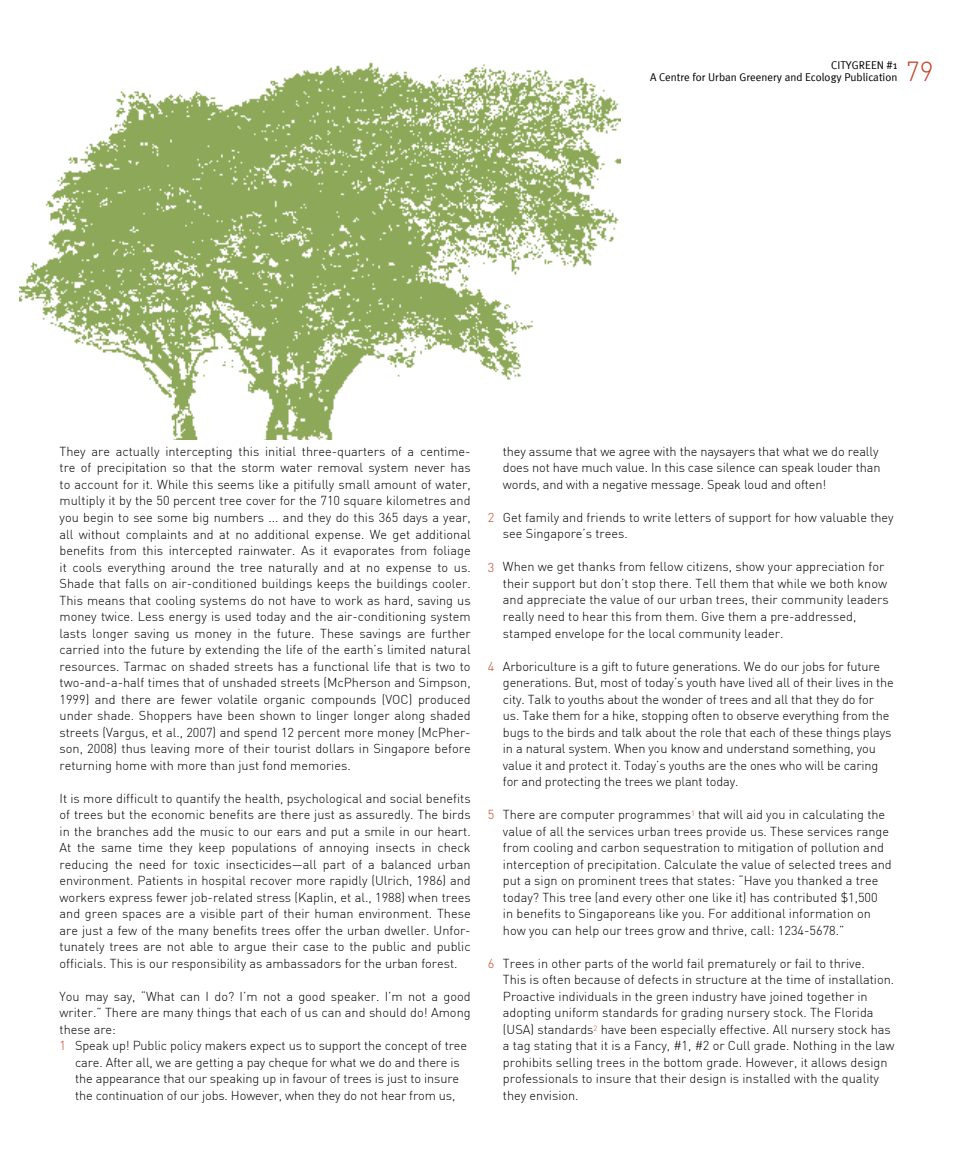
<style>
.page{position:relative;width:957px;height:1170px;background:#fff}
.page>*{position:absolute;margin:0;border:0;box-sizing:border-box;transform-origin:0 0}
.t1{font:300 27px "DIN";color:#c64529}
.t2{font:300 12.75px/16.5px "DIN";color:#000}
.t3{font:300 12.75px "DIN";color:#c64529}
.t4{font:11.25px/12px "Meta Plus Normal";color:#000;text-align:right}
</style>
<div class="page">
<img style="left:19px;top:62px;width:602px;height:377px">
<p class="t4" style="left:650px;top:58px;width:249px">CITYGREEN #1<br>A Centre for Urban Greenery and Ecology Publication</p>
<h1 class="t1" style="left:906px;top:54px;width:29px">79</h1>
<p class="t2" style="left:60px;top:443px;width:413px;text-align:justify">They are actually intercepting this initial three-quarters of a centime&shy;tre of precipitation so that the storm water removal system never has to account for it. While this seems like a pitifully small amount of water, multiply it by the 50 percent tree cover for the 710 square kilometres and you begin to see some big numbers ... and they do this 365 days a year, all without complaints and at no additional expense. We get additional benefits from this intercepted rainwater. As it evaporates from foliage it cools everything around the tree naturally and at no expense to us.<br>Shade that falls on air-conditioned buildings keeps the buildings cooler.<br>This means that cooling systems do not have to work as hard, saving us money twice. Less energy is used today and the air-conditioning system lasts longer saving us money in the future. These savings are further carried into the future by extending the life of the earth’s limited natural resources. Tarmac on shaded streets has a functional life that is two to two-and-a-half times that of unshaded streets (McPherson and Simpson, 1999) and there are fewer volatile organic compounds (VOC) produced under shade. Shoppers have been shown to linger longer along shaded streets (Vargus, et al., 2007) and spend 12 percent more money (McPher&shy;son, 2008) thus leaving more of their tourist dollars in Singapore before returning home with more than just fond memories.</p>
<p class="t2" style="left:60px;top:789px;width:413px;text-align:justify">It is more difficult to quantify the health, psychological and social benefits of trees but the economic benefits are there just as assuredly. The birds in the branches add the music to our ears and put a smile in our heart.<br>At the same time they keep populations of annoying insects in check reducing the need for toxic insecticides—all part of a balanced urban environment. Patients in hospital recover more rapidly (Ulrich, 1986) and workers express fewer job-related stress (Kaplin, et al., 1988) when trees and green spaces are a visible part of their human environment. These are just a few of the many benefits trees offer the urban dweller. Unfor&shy;tunately trees are not able to argue their case to the public and public officials. This is our responsibility as ambassadors for the urban forest.</p>
<p class="t2" style="left:60px;top:987px;width:413px;text-align:justify">You may say, “What can I do? I’m not a good speaker. I’m not a good writer.” There are many things that each of us can and should do! Among these are:</p>
<p class="t2" style="left:75px;top:1037px;width:393px">Speak up! Public policy makers expect us to support the concept of tree care. After all, we are getting a pay cheque for what we do and there is the appearance that our speaking up in favour of trees is just to insure the continuation of our jobs. However, when they do not hear from us,</p>
<p class="t3" style="left:60px;top:1037px;width:8px">1</p>
<p class="t3" style="left:488px;top:509px;width:8px">2</p>
<p class="t3" style="left:488px;top:559px;width:8px">3</p>
<p class="t3" style="left:488px;top:658px;width:8px">4</p>
<p class="t3" style="left:488px;top:806px;width:8px">5</p>
<p class="t3" style="left:488px;top:955px;width:8px">6</p>
<p class="t2" style="left:503px;top:443px;width:379px">they assume that we agree with the naysayers that what we do really does not have much value. In this case silence can speak louder than words, and with a negative message. Speak loud and often!</p>
<p class="t2" style="left:503px;top:509px;width:392px">Get family and friends to write letters of support for how valuable they see Singapore’s trees.</p>
<p class="t2" style="left:503px;top:558px;width:387px">When we get thanks from fellow citizens, show your appreciation for their support but don’t stop there. Tell them that while we both know and appreciate the value of our urban trees, their community leaders really need to hear this from them. Give them a pre-addressed, stamped envelope for the local community leader.</p>
<p class="t2" style="left:503px;top:657px;width:392px">Arboriculture is a gift to future generations. We do our jobs for future generations. But, most of today’s youth have lived all of their lives in the city. Talk to youths about the wonder of trees and all that they do for<br>us. Take them for a hike, stopping often to observe everything from the bugs to the birds and talk about the role that each of these things plays in a natural system. When you know and understand something, you value it and protect it. Today’s youths are the ones who will be caring for and protecting the trees we plant today.</p>
<p class="t2" style="left:503px;top:806px;width:390px">There are computer programmes<sup>1</sup> that will aid you in calculating the value of all the services urban trees provide us. These services range from cooling and carbon sequestration to mitigation of pollution and interception of precipitation. Calculate the value of selected trees and put a sign on prominent trees that states: “Have you thanked a tree today? This tree (and every other one like it) has contributed $1,500<br>in benefits to Singaporeans like you. For additional information on how you can help our trees grow and thrive, call: 1234-5678.”</p>
<p class="t2" style="left:503px;top:954px;width:393px">Trees in other parts of the world fail prematurely or fail to thrive.<br>This is often because of defects in structure at the time of installation.<br>Proactive individuals in the green industry have joined together in adopting uniform standards for grading nursery stock. The Florida (USA) standards<sup>2</sup> have been especially effective. All nursery stock has a tag stating that it is a Fancy, #1, #2 or Cull grade. Nothing in the law prohibits selling trees in the bottom grade. However, it allows design professionals to insure that their design is installed with the quality they envision.</p>
</div>
